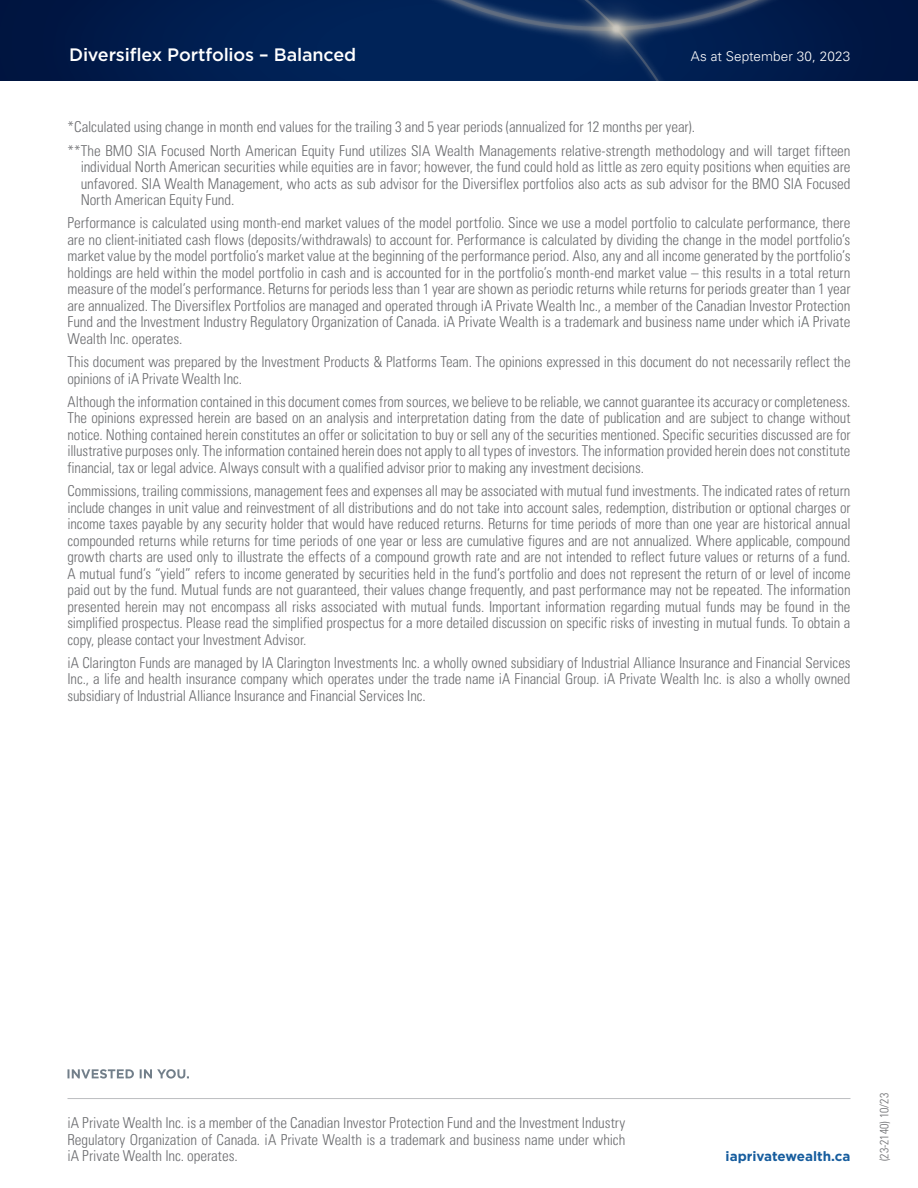
<style>
.page{position:relative;width:918px;height:1188px;background:#fff}
.page>*{position:absolute;margin:0;border:0;box-sizing:border-box;transform-origin:0 0}
.t1{font:500 18px "Gotham";letter-spacing:-.01em;color:#fff}
.Disclaimer{font:300 condensed 15px/16.5px "Univers LT Pro";letter-spacing:-.005em;color:#6c6d70;text-align:justify}
.t2{font:300 13.5px "Univers LT Pro 45";letter-spacing:.01em;color:#fff}
.UMA_subheading{font:700 13.5px "Gotham";color:#175d9e}
.t3{font:300 condensed 12px "Univers LT Pro";color:#6c6d70}
</style>
<div class="page">
<hr style="left:68px;top:1098px;width:782px;height:1px;background:#bcbdc0">
<svg style="left:68px;top:1069px;width:121px;height:10px"></svg>
<div style="left:0;top:0;width:918px;height:81px;background:#001745"></div>
<img style="left:170px;top:0;width:604px;height:81px">
<p class="t1" style="left:69px;top:43px;width:289px">Diversiflex Portfolios – Balanced</p>
<p class="t2" style="left:691px;top:47px;width:161px">As at September 30, 2023</p>
<p class="Disclaimer" style="left:68px;top:118px;width:629px">*Calculated using change in month end values for the trailing 3 and 5 year periods (annualized for 12 months per year).</p>
<p class="Disclaimer" style="left:81px;top:141px;width:771px;text-indent:-13px">**The BMO SIA Focused North American Equity Fund utilizes SIA Wealth Managements relative-strength methodology and will target fifteen individual North American securities while equities are in favor; however, the fund could hold as little as zero equity positions when equities are unfavored. SIA Wealth Management, who acts as sub advisor for the Diversiflex portfolios also acts as sub advisor for the BMO SIA Focused North American Equity Fund.</p>
<p class="Disclaimer" style="left:68px;top:214px;width:785px">Performance is calculated using month-end market values of the model portfolio. Since we use a model portfolio to calculate performance, there are no client-initiated cash flows (deposits/withdrawals) to account for. Performance is calculated by dividing the change in the model portfolio’s market value by the model portfolio’s market value at the beginning of the performance period. Also, any and all income generated by the portfolio’s holdings are held within the model portfolio in cash and is accounted for in the portfolio’s month-end market value – this results in a total return measure of the model’s performance. Returns for periods less than 1 year are shown as periodic returns while returns for periods greater than 1 year are annualized. The Diversiflex Portfolios are managed and operated through iA Private Wealth Inc., a member of the Canadian Investor Protection Fund and the Investment Industry Regulatory Organization of Canada. iA Private Wealth is a trademark and business name under which iA Private Wealth Inc. operates.</p>
<p class="Disclaimer" style="left:68px;top:353px;width:785px">This document was prepared by the Investment Products &amp; Platforms Team. The opinions expressed in this document do not necessarily reflect the opinions of iA Private Wealth Inc.</p>
<p class="Disclaimer" style="left:68px;top:393px;width:785px">Although the information contained in this document comes from sources, we believe to be reliable, we cannot guarantee its accuracy or completeness.<br>The opinions expressed herein are based on an analysis and interpretation dating from the date of publication and are subject to change without notice. Nothing contained herein constitutes an offer or solicitation to buy or sell any of the securities mentioned. Specific securities discussed are for illustrative purposes only. The information contained herein does not apply to all types of investors. The information provided herein does not constitute financial, tax or legal advice. Always consult with a qualified advisor prior to making any investment decisions.</p>
<p class="Disclaimer" style="left:68px;top:482px;width:785px">Commissions, trailing commissions, management fees and expenses all may be associated with mutual fund investments. The indicated rates of return include changes in unit value and reinvestment of all distributions and do not take into account sales, redemption, distribution or optional charges or income taxes payable by any security holder that would have reduced returns. Returns for time periods of more than one year are historical annual compounded returns while returns for time periods of one year or less are cumulative figures and are not annualized. Where applicable, compound growth charts are used only to illustrate the effects of a compound growth rate and are not intended to reflect future values or returns of a fund.<br>A mutual fund’s “yield” refers to income generated by securities held in the fund’s portfolio and does not represent the return of or level of income paid out by the fund. Mutual funds are not guaranteed, their values change frequently, and past performance may not be repeated. The information presented herein may not encompass all risks associated with mutual funds. Important information regarding mutual funds may be found in the simplified prospectus. Please read the simplified prospectus for a more detailed discussion on specific risks of investing in mutual funds. To obtain a copy, please contact your Investment Advisor.</p>
<p class="Disclaimer" style="left:68px;top:654px;width:785px">iA Clarington Funds are managed by IA Clarington Investments Inc. a wholly owned subsidiary of Industrial Alliance Insurance and Financial Services Inc., a life and health insurance company which operates under the trade name iA Financial Group. iA Private Wealth Inc. is also a wholly owned subsidiary of Industrial Alliance Insurance and Financial Services Inc.</p>
<p class="Disclaimer" style="left:68px;top:1114px;width:559px">iA Private Wealth Inc. is a member of the Canadian Investor Protection Fund and the Investment Industry Regulatory Organization of Canada. iA Private Wealth is a trademark and business name under which iA Private Wealth Inc. operates.</p>
<h2 class="UMA_subheading" style="left:726px;top:1148px;width:126px">iaprivatewealth.ca</h2>
<p class="t3" style="left:876px;top:1161px;width:70px;rotate:-90deg">(23-2140) 10/23</p>
</div>
